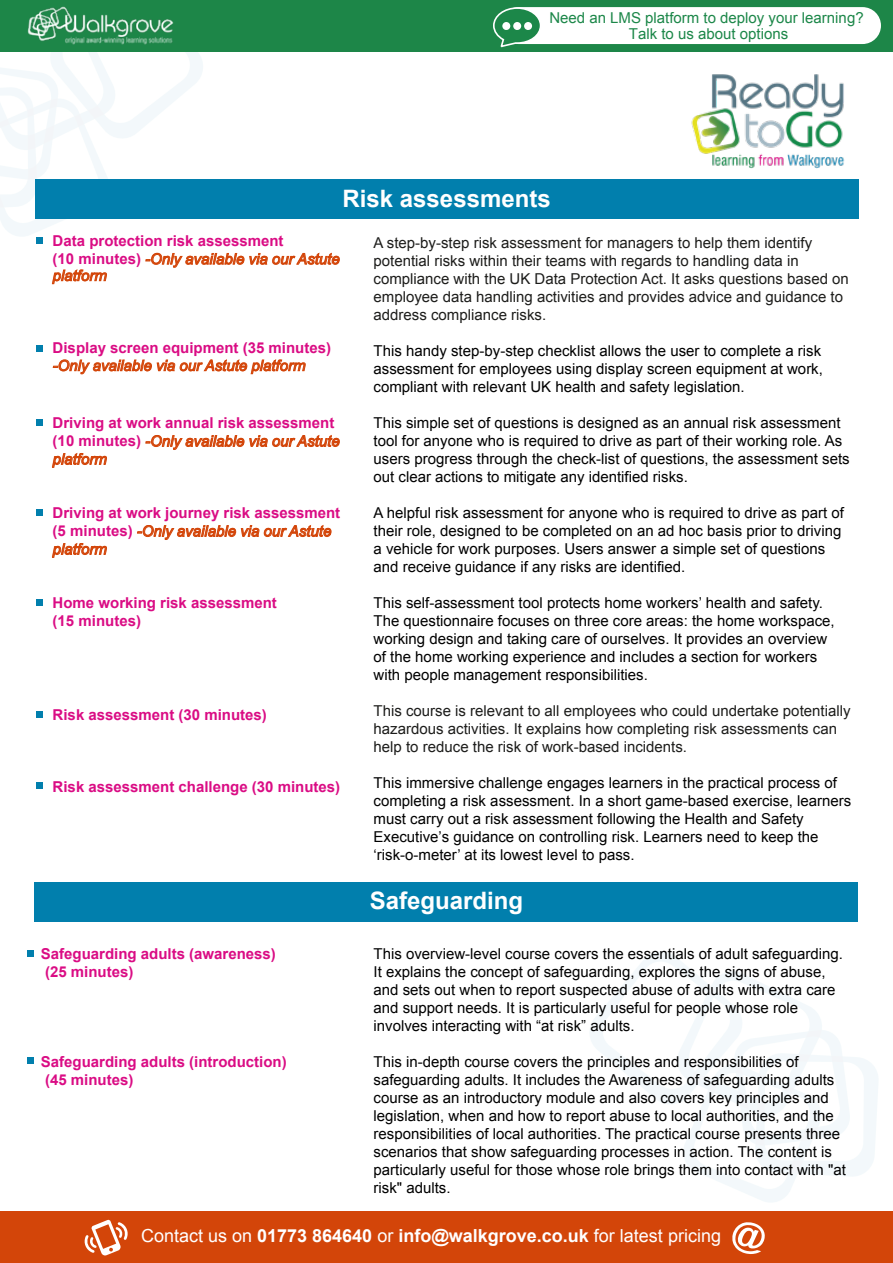
<style>
.page{position:relative;width:893px;height:1263px;background:#fff}
.page>*{position:absolute;margin:0;border:0;box-sizing:border-box;transform-origin:0 0}
.t1{font:700 24px "Arial";color:#fff}
.t2{font:700 18px "Arial";color:#fff}
.t3{font:15px/18px "Arial";color:#000}
.t4{font:700 15px/18px "Arial";color:#da0c84}
.t5{font:15px/18px "Arial";color:#1d1d1b}
.t6{font:15px/16.5px "Arial";color:#1c8749;text-align:center}
.t7{font:italic 15px "Arial";color:#d34509}
.s1{font-weight:400;font-style:italic;color:#d34509}
.s2{font-weight:400}
</style>
<div class="page">
<div style="left:36px;top:237px;width:7px;height:7px;background:#017fad"></div>
<div style="left:36px;top:345px;width:7px;height:6px;background:#017fad"></div>
<div style="left:36px;top:419px;width:7px;height:7px;background:#017fad"></div>
<div style="left:36px;top:509px;width:7px;height:7px;background:#017fad"></div>
<div style="left:36px;top:599px;width:7px;height:6px;background:#017fad"></div>
<div style="left:36px;top:711px;width:7px;height:6px;background:#017fad"></div>
<div style="left:36px;top:782px;width:7px;height:7px;background:#017fad"></div>
<div style="left:27px;top:950px;width:7px;height:7px;background:#017fad"></div>
<div style="left:27px;top:1057px;width:7px;height:7px;background:#017fad"></div>
<svg style="left:590px;top:952px;width:288px;height:250px"></svg>
<svg style="left:0;top:51px;width:203px;height:185px"></svg>
<svg style="left:146px;top:253px;width:194px;height:15px"></svg>
<svg style="left:52px;top:269px;width:55px;height:15px"></svg>
<svg style="left:53px;top:359px;width:253px;height:15px"></svg>
<svg style="left:146px;top:435px;width:194px;height:15px"></svg>
<svg style="left:52px;top:453px;width:55px;height:15px"></svg>
<svg style="left:137px;top:525px;width:194px;height:15px"></svg>
<svg style="left:52px;top:543px;width:55px;height:15px"></svg>
<div style="left:0;top:0;width:893px;height:51px;background:#1d8648"></div>
<div style="left:0;top:1211px;width:893px;height:52px;background:#d34509"></div>
<svg style="left:84px;top:1219px;width:44px;height:37px"></svg>
<div style="left:500px;top:7px;width:381px;height:37px;background:#fff;border-radius:18px"></div>
<svg style="left:493px;top:7px;width:49px;height:40px"></svg>
<img style="left:27px;top:6px;width:147px;height:39px">
<img style="left:685px;top:51px;width:178px;height:118px">
<div style="left:36px;top:179px;width:823px;height:40px;background:#017fad"></div>
<div style="left:35px;top:882px;width:823px;height:40px;background:#017fad"></div>
<p class="t6" style="left:549px;top:9px;width:316px">Need an LMS platform to deploy your learning?<br>Talk to us about options</p>
<h1 class="t1" style="left:343px;top:183px;width:210px">Risk assessments</h1>
<p class="t4" style="left:53px;top:232px;width:289px">Data protection risk assessment<br>(10 minutes) <span class="s1">-Only available via our Astute</span></p>
<p class="t7" style="left:53px;top:266px;width:56px">platform</p>
<p class="t4" style="left:53px;top:339px;width:280px">Display screen equipment (35 minutes)</p>
<p class="t7" style="left:53px;top:356px;width:254px">-Only available via our Astute platform</p>
<p class="t4" style="left:53px;top:415px;width:289px">Driving at work annual risk assessment (10 minutes) <span class="s1">-Only available via our Astute platform</span></p>
<p class="t4" style="left:53px;top:505px;width:289px">Driving at work journey risk assessment (5 minutes) <span class="s1">-Only available via our Astute platform</span></p>
<p class="t4" style="left:53px;top:595px;width:226px">Home working risk assessment (15 minutes)</p>
<p class="t4" style="left:53px;top:706px;width:216px">Risk assessment (30 minutes)</p>
<p class="t4" style="left:53px;top:778px;width:289px">Risk assessment challenge (30 minutes)</p>
<p class="t5" style="left:374px;top:234px;width:477px">A step-by-step risk assessment for managers to help them identify potential risks within their teams with regards to handling data in compliance with the UK Data Protection Act. It asks questions based on employee data handling activities and provides advice and guidance to address compliance risks.</p>
<p class="t3" style="left:374px;top:342px;width:451px;text-align:justify">This handy step-by-step checklist allows the user to complete a risk assessment for employees using display screen equipment at work, compliant with relevant UK health and safety legislation.</p>
<p class="t3" style="left:374px;top:414px;width:478px">This simple set of questions is designed as an annual risk assessment tool for anyone who is required to drive as part of their working role. As users progress through the check-list of questions, the assessment sets out clear actions to mitigate any identified risks.</p>
<p class="t3" style="left:374px;top:504px;width:472px">A helpful risk assessment for anyone who is required to drive as part of their role, designed to be completed on an ad hoc basis prior to driving a vehicle for work purposes. Users answer a simple set of questions and receive guidance if any risks are identified.</p>
<p class="t3" style="left:374px;top:594px;width:463px">This self-assessment tool protects home workers’ health and safety.<br>The questionnaire focuses on three core areas: the home workspace, working design and taking care of ourselves. It provides an overview of the home working experience and includes a section for workers with people management responsibilities.</p>
<p class="t5" style="left:374px;top:702px;width:478px">This course is relevant to all employees who could undertake potentially hazardous activities. It explains how completing risk assessments can help to reduce the risk of work-based incidents.</p>
<p class="t3" style="left:374px;top:774px;width:479px">This immersive challenge engages learners in the practical process of completing a risk assessment. In a short game-based exercise, learners must carry out a risk assessment following the Health and Safety Executive’s guidance on controlling risk. Learners need to keep the ‘risk-o-meter’ at its lowest level to pass.</p>
<h1 class="t1" style="left:370px;top:885px;width:155px">Safeguarding</h1>
<p class="t4" style="left:41px;top:945px;width:237px">Safeguarding adults (awareness) (25 minutes)</p>
<p class="t3" style="left:374px;top:945px;width:471px">This overview-level course covers the essentials of adult safeguarding.<br>It explains the concept of safeguarding, explores the signs of abuse, and sets out when to report suspected abuse of adults with extra care and support needs. It is particularly useful for people whose role involves interacting with “at risk” adults.</p>
<p class="t3" style="left:374px;top:1053px;width:474px">This in-depth course covers the principles and responsibilities of safeguarding adults. It includes the Awareness of safeguarding adults course as an introductory module and also covers key principles and legislation, when and how to report abuse to local authorities, and the responsibilities of local authorities. The practical course presents three scenarios that show safeguarding processes in action. The content is particularly useful for those whose role brings them into contact with "at risk" adults.</p>
<p class="t2" style="left:141px;top:1223px;width:581px"><span class="s2">Contact us on</span> 01773 864640 <span class="s2">or</span> info@walkgrove.co.uk <span class="s2">for latest pricing</span></p>
<p class="t4" style="left:41px;top:1053px;width:247px">Safeguarding adults (introduction) (45 minutes)</p>
</div>
